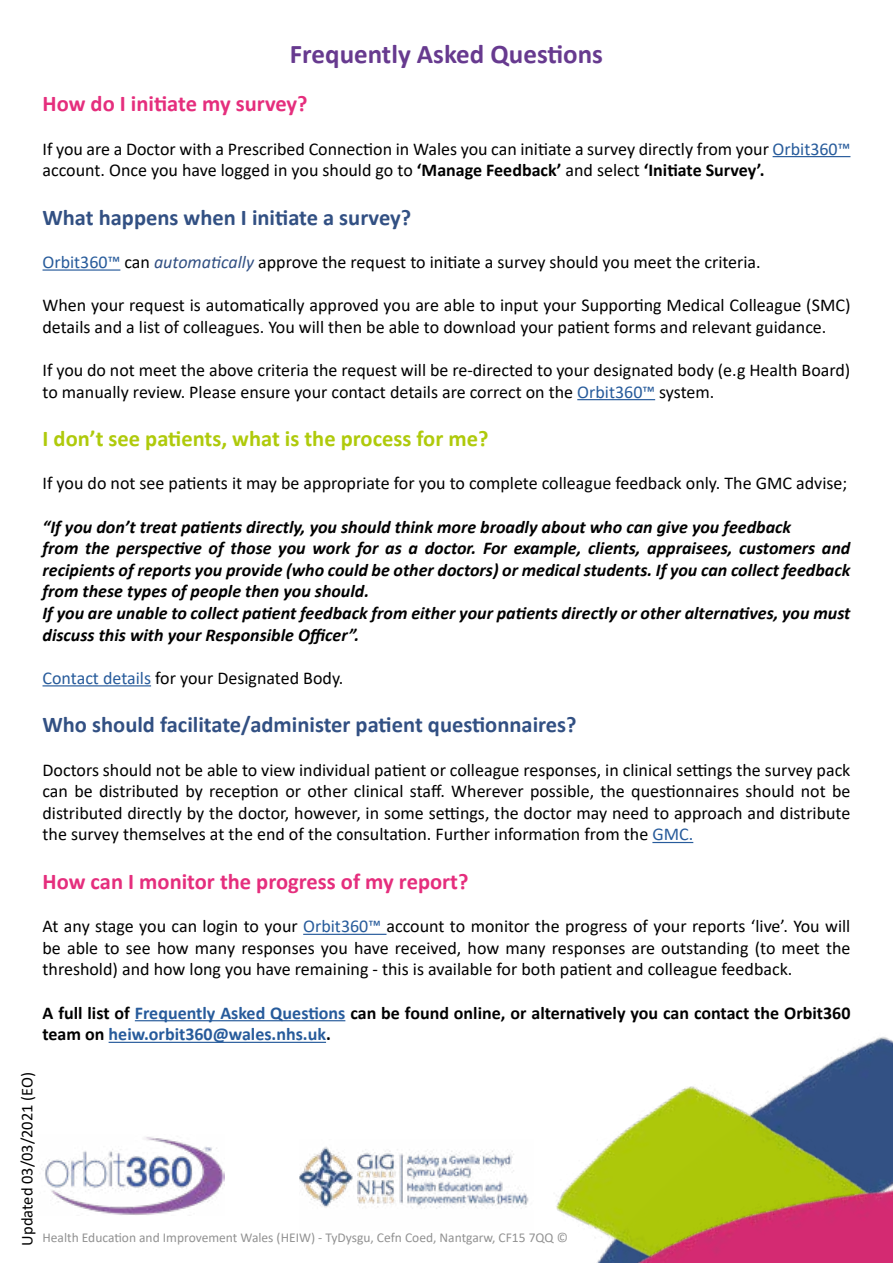
<style>
.page{position:relative;width:893px;height:1263px;background:#fff}
.page>*{position:absolute;margin:0;border:0;box-sizing:border-box;transform-origin:0 0}
.t1{font:700 27px "Calibri";color:#673a8f}
.t2{font:700 22.5px "Calibri";color:#325083}
.t3{font:700 22.5px "Calibri";color:#e52e7d}
.t4{font:700 22.5px "Calibri";color:#afca0b}
.t5{font:18px/21.6px "Calibri";color:#000}
.t6{font:italic 700 18px/21.6px "Calibri";color:#000}
.t7{font:700 18px/21.6px "Calibri";color:#000}
.t8{font:16.5px "Calibri";color:#000}
.t9{font:13.5px "Calibri";color:#929292}
.s1{color:#275b9b}
.s2{font-weight:700}
.s3{font-style:italic;color:#325083}
</style>
<div class="page">
<hr style="left:773px;top:156px;width:77px;height:1px;background:#275b9b">
<hr style="left:43px;top:269px;width:77px;height:2px;background:#275b9b">
<hr style="left:577px;top:399px;width:78px;height:1px;background:#275b9b">
<hr style="left:43px;top:685px;width:108px;height:1px;background:#275b9b">
<hr style="left:652px;top:842px;width:41px;height:1px;background:#275b9b">
<hr style="left:303px;top:934px;width:84px;height:1px;background:#275b9b">
<hr style="left:135px;top:1020px;width:210px;height:1px;background:#275b9b">
<hr style="left:109px;top:1042px;width:217px;height:1px;background:#275b9b">
<img style="left:41px;top:1137px;width:184px;height:78px">
<img style="left:299px;top:1146px;width:229px;height:63px">
<img style="left:528px;top:1152px;width:73px;height:111px">
<img style="left:601px;top:1037px;width:292px;height:226px">
<h1 class="t1" style="left:290px;top:35px;width:315px">Frequently Asked Questions</h1>
<p class="t3" style="left:43px;top:88px;width:267px">How do I initiate my survey?</p>
<p class="t5" style="left:43px;top:137px;width:809px">If you are a Doctor with a Prescribed Connection in Wales you can initiate a survey directly from your <span class="s1">Orbit360™ </span>account. Once you have logged in you should go to <span class="s2">‘Manage Feedback’</span> and select <span class="s2">‘Initiate Survey’.</span></p>
<p class="t2" style="left:43px;top:201px;width:370px">What happens when I initiate a survey?</p>
<p class="t5" style="left:43px;top:251px;width:720px"><span class="s1">Orbit360™</span> can <span class="s3">automatically</span> approve the request to initiate a survey should you meet the criteria.</p>
<p class="t5" style="left:43px;top:294px;width:809px">When your request is automatically approved you are able to input your Supporting Medical Colleague (SMC) details and a list of colleagues. You will then be able to download your patient forms and relevant guidance.</p>
<p class="t5" style="left:43px;top:359px;width:809px">If you do not meet the above criteria the request will be re-directed to your designated body (e.g Health Board) to manually review. Please ensure your contact details are correct on the <span class="s1">Orbit360™</span> system.</p>
<p class="t4" style="left:43px;top:423px;width:447px">I don’t see patients, what is the process for me?</p>
<p class="t5" style="left:43px;top:472px;width:806px">If you do not see patients it may be appropriate for you to complete colleague feedback only. The GMC advise;</p>
<p class="t6" style="left:43px;top:515px;width:809px">“If you don’t treat patients directly, you should think more broadly about who can give you feedback<br>from the perspective of those you work for as a doctor. For example, clients, appraisees, customers and recipients of reports you provide (who could be other doctors) or medical students. If you can collect feedback from these types of people then you should.<br>If you are unable to collect patient feedback from either your patients directly or other alternatives, you must discuss this with your Responsible Officer”.</p>
<p class="t5" style="left:43px;top:667px;width:302px"><span class="s1">Contact details</span> for your Designated Body.</p>
<p class="t2" style="left:43px;top:709px;width:536px">Who should facilitate/administer patient questionnaires?</p>
<p class="t5" style="left:43px;top:758px;width:809px;text-align:justify">Doctors should not be able to view individual patient or colleague responses, in clinical settings the survey pack can be distributed by reception or other clinical staff. Wherever possible, the questionnaires should not be distributed directly by the doctor, however, in some settings, the doctor may need to approach and distribute the survey themselves at the end of the consultation. Further information from the <span class="s1">GMC.</span></p>
<p class="t3" style="left:43px;top:866px;width:427px">How can I monitor the progress of my report?</p>
<p class="t5" style="left:43px;top:915px;width:809px;text-align:justify">At any stage you can login to your <span class="s1">Orbit360™</span> account to monitor the progress of your reports ‘live’. You will be able to see how many responses you have received, how many responses are outstanding (to meet the threshold) and how long you have remaining - this is available for both patient and colleague feedback.</p>
<p class="t7" style="left:43px;top:1002px;width:809px">A full list of <span class="s1">Frequently Asked Questions</span> can be found online, or alternatively you can contact the Orbit360 team on <span class="s1">heiw.orbit360@wales.nhs.uk</span>.</p>
<p class="t8" style="left:16px;top:1246px;width:175px;rotate:-90deg">Updated 03/03/2021 (EO)</p>
<p class="t9" style="left:43px;top:1228px;width:527px">Health Education and Improvement Wales (HEIW) - TyDysgu, Cefn Coed, Nantgarw, CF15 7QQ ©</p>
</div>
